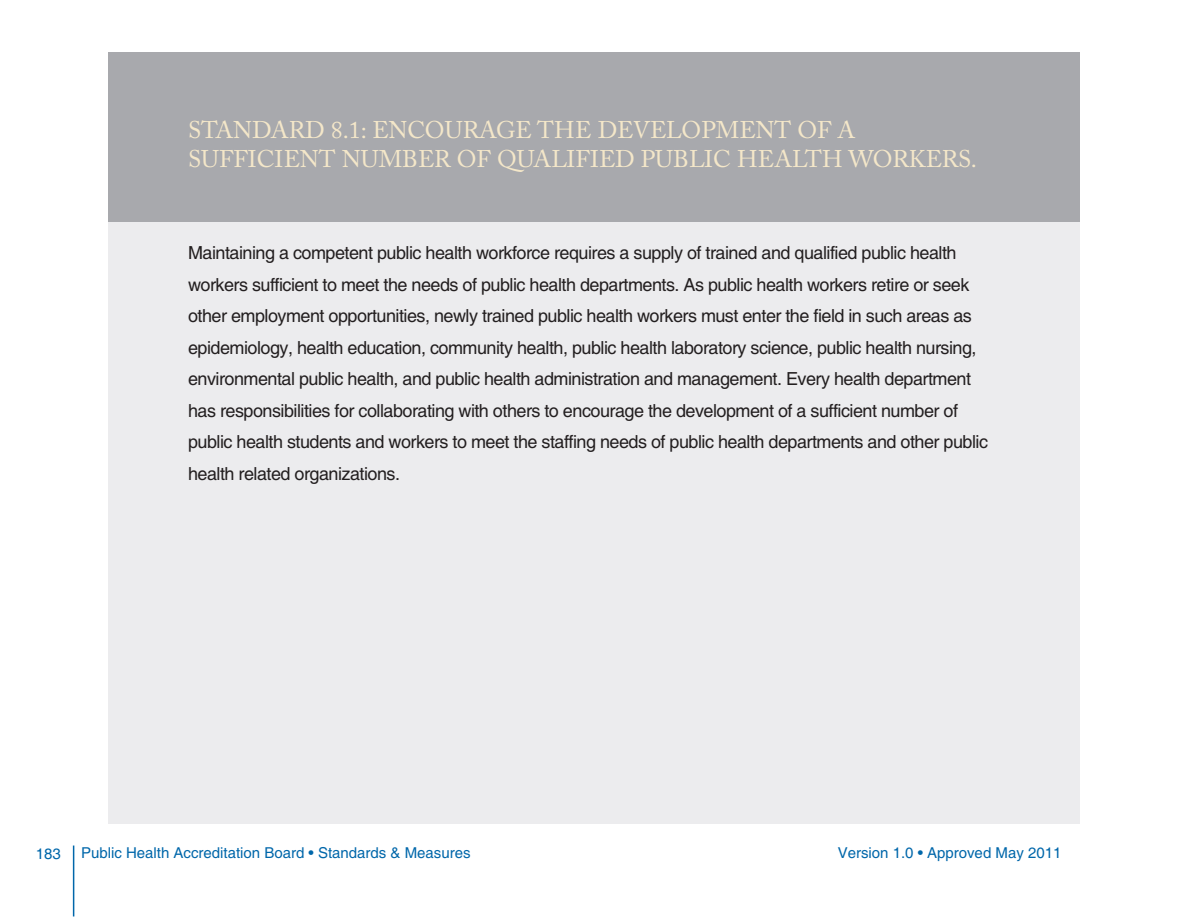
<style>
.page{position:relative;width:1188px;height:918px;background:#fff}
.page>*{position:absolute;margin:0;border:0;box-sizing:border-box;transform-origin:0 0}
.t1{font:24px/28.8px "Adobe Caslon Pro";color:#f4e7c9}
.t2{font:18px/31.5px "Helvetica";letter-spacing:-.03em;color:#231f20}
.t3{font:15px "Helvetica";color:#0067aa}
</style>
<div class="page">
<hr style="left:73px;top:846px;width:1px;height:70px;background:#0067aa">
<div style="left:108px;top:53px;width:972px;height:771px;background:#ececee"></div>
<div style="left:108px;top:53px;width:972px;height:169px;background:#a8a9ad"></div>
<p class="t1" style="left:188px;top:119px;width:790px">STANDARD 8.1: ENCOURAGE THE DEVELOPMENT OF A<br>SUFFICIENT NUMBER OF QUALIFIED PUBLIC HEALTH WORKERS.</p>
<p class="t2" style="left:188px;top:237px;width:802px">Maintaining a competent public health workforce requires a supply of trained and qualified public health workers sufficient to meet the needs of public health departments. As public health workers retire or seek other employment opportunities, newly trained public health workers must enter the field in such areas as epidemiology, health education, community health, public health laboratory science, public health nursing, environmental public health, and public health administration and management. Every health department has responsibilities for collaborating with others to encourage the development of a sufficient number of public health students and workers to meet the staffing needs of public health departments and other public health related organizations.</p>
<p class="t3" style="left:36px;top:845px;width:27px">183</p>
<p class="t3" style="left:81px;top:844px;width:391px">Public Health Accreditation Board • Standards &amp; Measures</p>
<p class="t3" style="left:838px;top:844px;width:225px">Version 1.0 • Approved May 2011</p>
</div>
